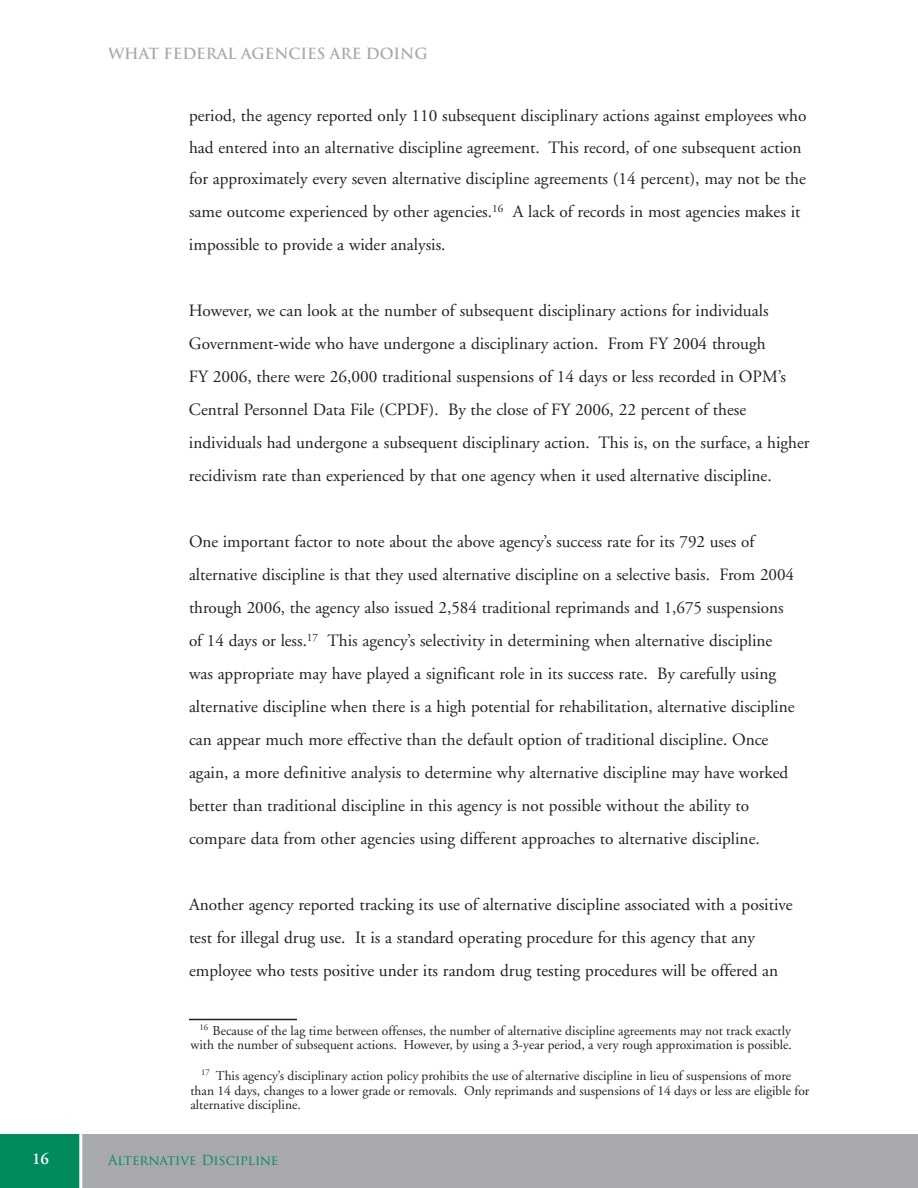
<style>
.page{position:relative;width:918px;height:1188px;background:#fff}
.page>*{position:absolute;margin:0;border:0;box-sizing:border-box;transform-origin:0 0}
.Footnote-no_rule{font:17.25px/33px "Adobe Garamond";color:#231f20}
.t1{font:600 16.5px "Adobe Garamond Pro";color:#fff}
.t2{font:700 15px "Trajan Pro";color:#a8a9ad}
.Footnote{font:13.5px/15px "Adobe Garamond";color:#231f20}
.Footnote-no_rule-2{font:13.5px/15px "Adobe Garamond";color:#231f20;text-align:right}
.t3{font:13.5px "Trajan Pro";letter-spacing:-.005em;color:#008a5e}
</style>
<div class="page">
<div style="left:0;top:1134px;width:918px;height:54px;background:#a8a9ad"></div>
<div style="left:0;top:1134px;width:81px;height:54px;background:#008a5e"></div>
<hr style="left:79px;top:1102px;width:3px;height:86px;background:#fff">
<hr style="left:189px;top:1019px;width:108px;height:1px;background:#231f20">
<p class="t2" style="left:108px;top:45px;width:321px">WHAT FEDERAL AGENCIES ARE DOING</p>
<p class="Footnote-no_rule" style="left:189px;top:100px;width:619px;line-height:32.2px">period, the agency reported only 110 subsequent disciplinary actions against employees who had entered into an alternative discipline agreement. This record, of one subsequent action for approximately every seven alternative discipline agreements (14 percent), may not be the same outcome experienced by other agencies.<sup>16</sup> A lack of records in most agencies makes it impossible to provide a wider analysis.</p>
<p class="Footnote-no_rule" style="left:189px;top:295px;width:622px">However, we can look at the number of subsequent disciplinary actions for individuals Government-wide who have undergone a disciplinary action. From FY 2004 through<br>FY 2006, there were 26,000 traditional suspensions of 14 days or less recorded in OPM’s Central Personnel Data File (CPDF). By the close of FY 2006, 22 percent of these individuals had undergone a subsequent disciplinary action. This is, on the surface, a higher recidivism rate than experienced by that one agency when it used alternative discipline.</p>
<p class="Footnote-no_rule" style="left:189px;top:526px;width:607px">One important factor to note about the above agency’s success rate for its 792 uses of alternative discipline is that they used alternative discipline on a selective basis. From 2004 through 2006, the agency also issued 2,584 traditional reprimands and 1,675 suspensions of 14 days or less.<sup>17</sup> This agency’s selectivity in determining when alternative discipline was appropriate may have played a significant role in its success rate. By carefully using alternative discipline when there is a high potential for rehabilitation, alternative discipline can appear much more effective than the default option of traditional discipline. Once again, a more definitive analysis to determine why alternative discipline may have worked better than traditional discipline in this agency is not possible without the ability to compare data from other agencies using different approaches to alternative discipline.</p>
<p class="Footnote-no_rule" style="left:189px;top:889px;width:605px">Another agency reported tracking its use of alternative discipline associated with a positive test for illegal drug use. It is a standard operating procedure for this agency that any employee who tests positive under its random drug testing procedures will be offered an</p>
<p class="Footnote-no_rule-2" style="left:190px;top:1023px;width:603px"><sup>16</sup> Because of the lag time between offenses, the number of alternative discipline agreements may not track exactly with the number of subsequent actions. However, by using a 3-year period, a very rough approximation is possible.</p>
<p class="Footnote" style="left:190px;top:1068px;width:620px;text-indent:10px"><sup>17</sup> This agency’s disciplinary action policy prohibits the use of alternative discipline in lieu of suspensions of more than 14 days, changes to a lower grade or removals. Only reprimands and suspensions of 14 days or less are eligible for alternative discipline.</p>
<p class="t1" style="left:32px;top:1150px;width:9px">16</p>
<p class="t3" style="left:108px;top:1151px;width:172px">Alternative Discipline</p>
</div>
